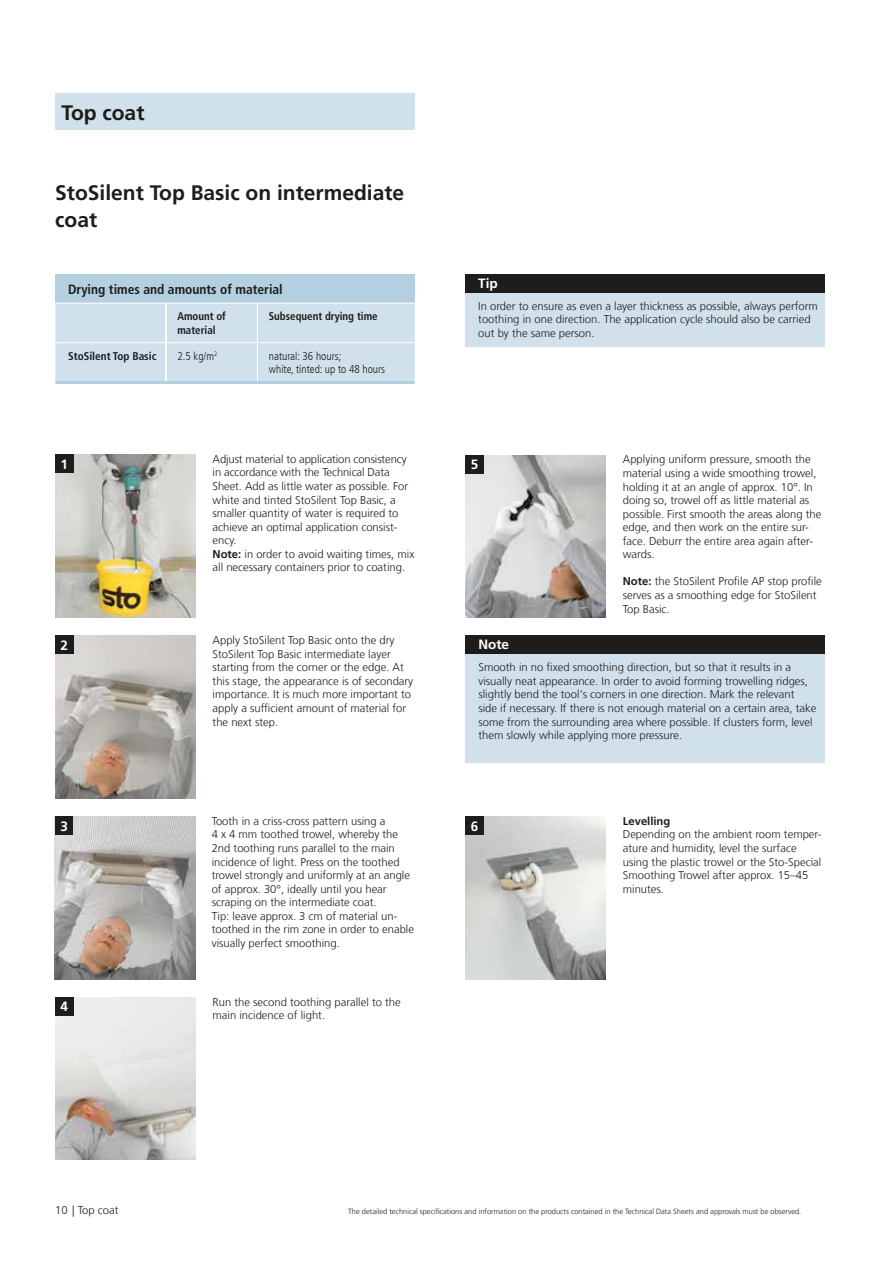
<style>
.page{position:relative;width:893px;height:1263px;background:#fff}
.page>*{position:absolute;margin:0;border:0;box-sizing:border-box;transform-origin:0 0}
.t1{font:700 21px/27.2px "Sto Frutiger";color:#1d1d1b}
.t2{font:700 condensed 13.5px "Sto Frutiger";color:#1d1d1b}
.t3{font:700 13.5px "Sto Frutiger";color:#fff}
.t4{font:300 11.25px/13.5px "Sto Frutiger";color:#1d1d1b}
.t5{font:700 condensed 11.25px/13.5px "Sto Frutiger";color:#1d1d1b}
.t6{font:300 condensed 11.25px/13.5px "Sto Frutiger";color:#1d1d1b}
.t7{font:700 11.25px "Sto Frutiger";color:#1d1d1b}
.t8{font:300 7.5px "Sto Frutiger";color:#1d1d1b}
.s1{font-weight:700}
</style>
<div class="page">
<div style="left:55px;top:94px;width:360px;height:36px;background:#d0e1ec"></div>
<img style="left:55px;top:454px;width:141px;height:163px">
<div style="left:55px;top:454px;width:18px;height:18px;background:#1d1d1b"></div>
<img style="left:55px;top:636px;width:141px;height:162px">
<div style="left:55px;top:636px;width:18px;height:18px;background:#1d1d1b"></div>
<img style="left:55px;top:816px;width:140px;height:163px">
<div style="left:55px;top:816px;width:18px;height:18px;background:#1d1d1b"></div>
<div style="left:55px;top:274px;width:360px;height:29px;background:#b4d0e0"></div>
<div style="left:55px;top:304px;width:360px;height:77px;background:#d0e1ec"></div>
<hr style="left:55px;top:342px;width:110px;height:1px;background:#fff">
<hr style="left:167px;top:342px;width:90px;height:1px;background:#fff">
<hr style="left:257px;top:342px;width:158px;height:1px;background:#fff">
<hr style="left:165px;top:303px;width:2px;height:40px;background:#fff">
<hr style="left:165px;top:343px;width:2px;height:38px;background:#fff">
<hr style="left:257px;top:303px;width:1px;height:39px;background:#fff">
<hr style="left:257px;top:343px;width:1px;height:38px;background:#fff">
<hr style="left:55px;top:381px;width:111px;height:3px;background:#b4d0e0">
<hr style="left:166px;top:381px;width:91px;height:3px;background:#b4d0e0">
<hr style="left:257px;top:381px;width:158px;height:3px;background:#b4d0e0">
<img style="left:465px;top:455px;width:141px;height:163px">
<div style="left:465px;top:455px;width:19px;height:18px;background:#1d1d1b"></div>
<img style="left:55px;top:997px;width:141px;height:163px">
<div style="left:55px;top:997px;width:18px;height:18px;background:#1d1d1b"></div>
<div style="left:465px;top:274px;width:360px;height:73px;background:#d0e1ec"></div>
<div style="left:465px;top:274px;width:360px;height:18px;background:#1d1d1b"></div>
<div style="left:466px;top:636px;width:359px;height:126px;background:#d0e1ec"></div>
<div style="left:466px;top:636px;width:359px;height:18px;background:#1d1d1b"></div>
<img style="left:465px;top:816px;width:141px;height:163px">
<div style="left:465px;top:816px;width:19px;height:18px;background:#1d1d1b"></div>
<h1 class="t1" style="left:62px;top:99px;width:84px">Top coat</h1>
<h1 class="t1" style="left:55px;top:179px;width:350px">StoSilent Top Basic on intermediate coat</h1>
<p class="t2" style="left:68px;top:281px;width:216px">Drying times and amounts of material</p>
<p class="t5" style="left:177px;top:309px;width:50px">Amount of material</p>
<p class="t5" style="left:269px;top:309px;width:110px">Subsequent drying time</p>
<p class="t5" style="left:68px;top:350px;width:90px">StoSilent Top Basic</p>
<p class="t6" style="left:177px;top:349px;width:41px">2.5 kg/m<sup>2</sup></p>
<p class="t6" style="left:269px;top:349px;width:118px">natural: 36 hours;<br>white, tinted: up to 48 hours</p>
<p class="t3" style="left:61px;top:456px;width:9px">1</p>
<p class="t4" style="left:213px;top:452px;width:203px">Adjust material to application consistency in accordance with the Technical Data Sheet. Add as little water as possible. For white and tinted StoSilent Top Basic, a smaller quantity of water is required to achieve an optimal application consist&shy;ency.<br><span class="s1">Note:</span> in order to avoid waiting times, mix all necessary containers prior to coating.</p>
<p class="t3" style="left:61px;top:637px;width:9px">2</p>
<p class="t4" style="left:213px;top:634px;width:202px">Apply StoSilent Top Basic onto the dry StoSilent Top Basic intermediate layer starting from the corner or the edge. At this stage, the appearance is of secondary importance. It is much more important to apply a sufficient amount of material for the next step.</p>
<p class="t3" style="left:61px;top:818px;width:9px">3</p>
<p class="t4" style="left:212px;top:814px;width:204px">Tooth in a criss-cross pattern using a<br>4 x 4 mm toothed trowel, whereby the 2nd toothing runs parallel to the main incidence of light. Press on the toothed trowel strongly and uniformly at an angle of approx. 30°, ideally until you hear scraping on the intermediate coat.<br>Tip: leave approx. 3 cm of material un&shy;toothed in the rim zone in order to enable visually perfect smoothing.</p>
<p class="t3" style="left:61px;top:999px;width:9px">4</p>
<p class="t4" style="left:213px;top:995px;width:190px">Run the second toothing parallel to the main incidence of light.</p>
<p class="t3" style="left:478px;top:275px;width:21px">Tip</p>
<p class="t4" style="left:478px;top:299px;width:341px">In order to ensure as even a layer thickness as possible, always perform toothing in one direction. The application cycle should also be carried out by the same person.</p>
<p class="t3" style="left:471px;top:456px;width:9px">5</p>
<p class="t4" style="left:623px;top:453px;width:200px">Applying uniform pressure, smooth the material using a wide smoothing trowel, holding it at an angle of approx. 10°. In doing so, trowel off as little material as possible. First smooth the areas along the edge, and then work on the entire sur&shy;face. Deburr the entire area again after&shy;wards.</p>
<p class="t4" style="left:623px;top:575px;width:201px"><span class="s1">Note:</span> the StoSilent Profile AP stop profile serves as a smoothing edge for StoSilent<br>Top Basic.</p>
<p class="t3" style="left:478px;top:636px;width:32px">Note</p>
<p class="t4" style="left:478px;top:661px;width:339px">Smooth in no fixed smoothing direction, but so that it results in a visually neat appearance. In order to avoid forming trowelling ridges, slightly bend the tool's corners in one direction. Mark the relevant<br>side if necessary. If there is not enough material on a certain area, take some from the surrounding area where possible. If clusters form, level them slowly while applying more pressure.</p>
<p class="t3" style="left:471px;top:818px;width:9px">6</p>
<p class="t7" style="left:623px;top:814px;width:49px">Levelling</p>
<p class="t4" style="left:623px;top:828px;width:200px">Depending on the ambient room temper&shy;ature and humidity, level the surface using the plastic trowel or the Sto-Special Smoothing Trowel after approx. 15–45 minutes.</p>
<p class="t4" style="left:55px;top:1203px;width:65px">10 | Top coat</p>
<p class="t8" style="left:348px;top:1207px;width:455px">The detailed technical specifications and information on the products contained in the Technical Data Sheets and approvals must be observed.</p>
</div>
